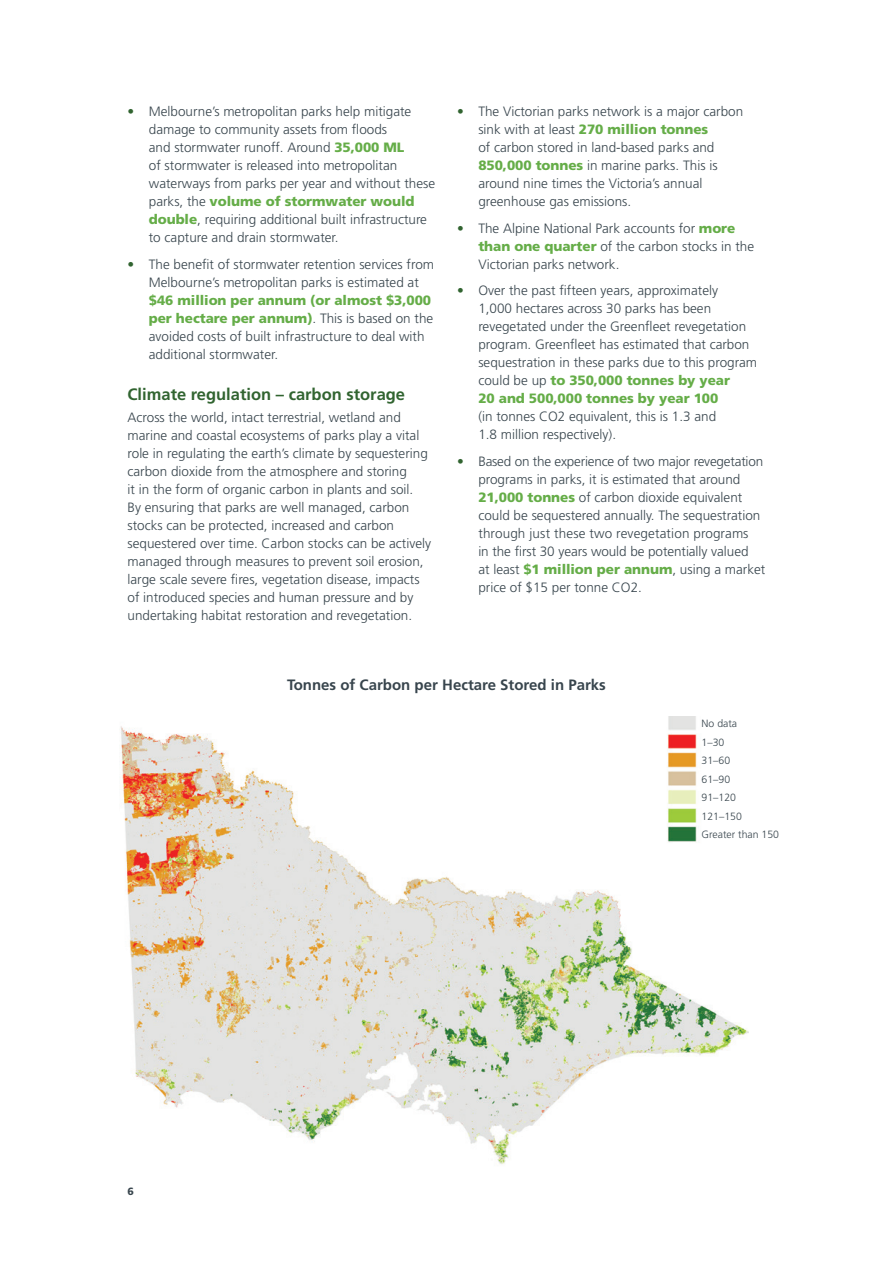
<style>
.page{position:relative;width:893px;height:1263px;background:#fff}
.page>*{position:absolute;margin:0;border:0;box-sizing:border-box;transform-origin:0 0}
.Sub_Head_1{font:700 16.5px "Frutiger LT";color:#316430}
.t1{font:700 15px "Frutiger LT";color:#38454d}
.Body_Copy{font:300 13.5px/18px "Frutiger LT";color:#38454d}
.t2{font:300 10.5px "Frutiger LT";color:#38454d}
.Heading_1{font:900 10.5px "Frutiger LT";color:#38454d}
.s1{color:#316430}
.s2{font-weight:900;color:#65ad48}
</style>
<div class="page">
<img style="left:120px;top:716px;width:629px;height:448px">
<p class="Body_Copy" style="left:149px;top:103px;width:288px;text-indent:-21px"><span class="s1">•</span> Melbourne’s metropolitan parks help mitigate damage to community assets from floods<br>and stormwater runoff. Around <span class="s2">35,000 ML<br></span>of stormwater is released into metropolitan waterways from parks per year and without these parks, the <span class="s2">volume of stormwater would double</span>, requiring additional built infrastructure to capture and drain stormwater.</p>
<p class="Body_Copy" style="left:149px;top:255px;width:287px;text-indent:-21px"><span class="s1">•</span> The benefit of stormwater retention services from Melbourne’s metropolitan parks is estimated at <span class="s2">$46 million per annum (or almost $3,000 per hectare per annum)</span>. This is based on the avoided costs of built infrastructure to deal with additional stormwater.</p>
<p class="Sub_Head_1" style="left:128px;top:384px;width:279px">Climate regulation – carbon storage</p>
<p class="Body_Copy" style="left:128px;top:408px;width:305px">Across the world, intact terrestrial, wetland and marine and coastal ecosystems of parks play a vital role in regulating the earth’s climate by sequestering carbon dioxide from the atmosphere and storing<br>it in the form of organic carbon in plants and soil.<br>By ensuring that parks are well managed, carbon stocks can be protected, increased and carbon sequestered over time. Carbon stocks can be actively managed through measures to prevent soil erosion, large scale severe fires, vegetation disease, impacts of introduced species and human pressure and by undertaking habitat restoration and revegetation.</p>
<p class="Body_Copy" style="left:478px;top:103px;width:266px;text-indent:-21px"><span class="s1">•</span> The Victorian parks network is a major carbon sink with at least <span class="s2">270 million tonnes<br></span>of carbon stored in land-based parks and <span class="s2">850,000 tonnes</span> in marine parks. This is around nine times the Victoria’s annual greenhouse gas emissions.</p>
<p class="Body_Copy" style="left:478px;top:219px;width:277px;text-indent:-21px"><span class="s1">•</span> The Alpine National Park accounts for <span class="s2">more than one quarter</span> of the carbon stocks in the<br>Victorian parks network.</p>
<p class="Body_Copy" style="left:478px;top:282px;width:280px;text-indent:-21px"><span class="s1">•</span> Over the past fifteen years, approximately<br>1,000 hectares across 30 parks has been revegetated under the Greenfleet revegetation program. Greenfleet has estimated that carbon sequestration in these parks due to this program could be up <span class="s2">to 350,000 tonnes by year<br>20 and 500,000 tonnes by year 100<br></span>(in tonnes CO2 equivalent, this is 1.3 and<br>1.8 million respectively).</p>
<p class="Body_Copy" style="left:478px;top:452px;width:289px;text-indent:-21px"><span class="s1">•</span> Based on the experience of two major revegetation programs in parks, it is estimated that around <span class="s2">21,000 tonnes</span> of carbon dioxide equivalent could be sequestered annually. The sequestration through just these two revegetation programs<br>in the first 30 years would be potentially valued<br>at least <span class="s2">$1 million per annum</span>, using a market price of $15 per tonne CO2.</p>
<p class="Heading_1" style="left:128px;top:1185px;width:8px">6</p>
<p class="t1" style="left:287px;top:675px;width:320px">Tonnes of Carbon per Hectare Stored in Parks</p>
<p class="t2" style="left:702px;top:718px;width:37px">No data</p>
<p class="t2" style="left:702px;top:736px;width:24px">1–30</p>
<p class="t2" style="left:702px;top:754px;width:30px">31–60</p>
<p class="t2" style="left:702px;top:773px;width:30px">61–90</p>
<p class="t2" style="left:702px;top:791px;width:36px">91–120</p>
<p class="t2" style="left:702px;top:810px;width:42px">121–150</p>
<p class="t2" style="left:702px;top:828px;width:79px">Greater than 150</p>
</div>
